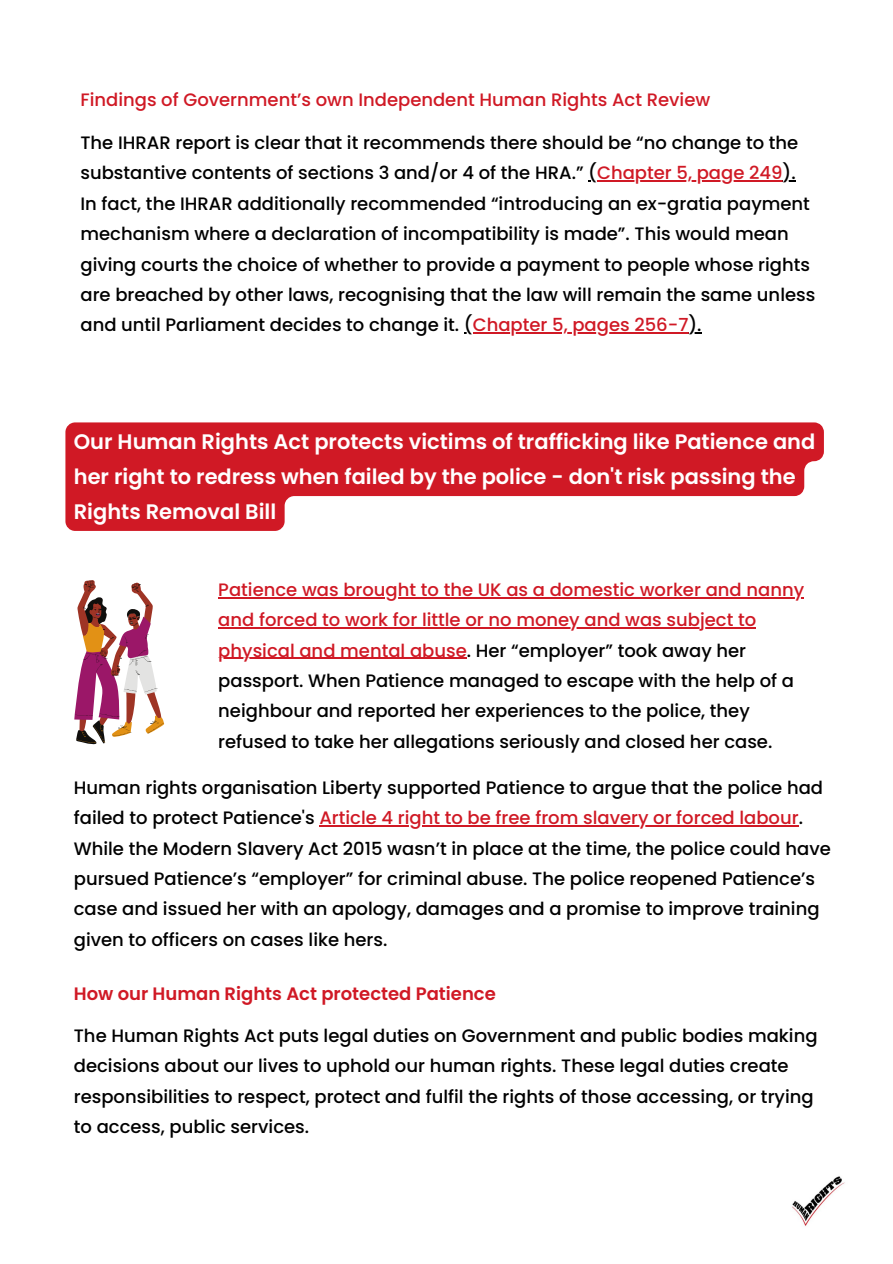
<style>
.page{position:relative;width:893px;height:1264px;background:#fff}
.page>*{position:absolute;margin:0;border:0;box-sizing:border-box;transform-origin:0 0}
.t1{font:600 21px/34.8px "Poppins";color:#fff}
.t2{font:500 18px/30.3px "Poppins";color:#000}
.t3{font:500 18px "Poppins";color:#d01925}
.t4{font:600 18px "Poppins";color:#d01925}
.s1{color:#d01925}
</style>
<div class="page">
<img style="left:792px;top:1176px;width:53px;height:50px">
<svg style="left:65px;top:422px;width:758px;height:109px;fill:#d01925"></svg>
<hr style="left:218px;top:597px;width:586px;height:1px;background:#d01925">
<hr style="left:218px;top:627px;width:538px;height:1px;background:#d01925">
<hr style="left:218px;top:658px;width:249px;height:1px;background:#d01925">
<svg style="left:75px;top:580px;width:89px;height:164px"></svg>
<hr style="left:319px;top:825px;width:479px;height:1px;background:#d01925">
<hr style="left:597px;top:181px;width:185px;height:1px;background:#d01925">
<hr style="left:472px;top:332px;width:216px;height:1px;background:#d01925">
<p class="t3" style="left:80px;top:87px;width:631px">Findings of Government’s own Independent Human Rights Act Review</p>
<p class="t2" style="left:80px;top:128px;width:736px">The IHRAR report is clear that it recommends there should be “no change to the substantive contents of sections 3 and/or 4 of the HRA.” (<span class="s1">Chapter 5, page 249</span>).<br>In fact, the IHRAR additionally recommended “introducing an ex-gratia payment mechanism where a declaration of incompatibility is made”. This would mean giving courts the choice of whether to provide a payment to people whose rights are breached by other laws, recognising that the law will remain the same unless and until Parliament decides to change it. (<span class="s1">Chapter 5, pages 256-7</span>).</p>
<p class="t1" style="left:74px;top:424px;width:743px">Our Human Rights Act protects victims of trafficking like Patience and her right to redress when failed by the police - don't risk passing the<br>Rights Removal Bill</p>
<p class="t2" style="left:218px;top:574px;width:587px"><span class="s1">Patience was brought to the UK as a domestic worker and nanny and forced to work for little or no money and was subject to physical and mental abuse</span>. Her “employer” took away her passport. When Patience managed to escape with the help of a neighbour and reported her experiences to the police, they refused to take her allegations seriously and closed her case.</p>
<p class="t2" style="left:74px;top:772px;width:758px">Human rights organisation Liberty supported Patience to argue that the police had failed to protect Patience's <span class="s1">Article 4 right to be free from slavery or forced labour</span>.<br>While the Modern Slavery Act 2015 wasn’t in place at the time, the police could have pursued Patience’s “employer” for criminal abuse. The police reopened Patience’s case and issued her with an apology, damages and a promise to improve training given to officers on cases like hers.</p>
<p class="t4" style="left:74px;top:980px;width:423px">How our Human Rights Act protected Patience</p>
<p class="t2" style="left:74px;top:1020px;width:745px">The Human Rights Act puts legal duties on Government and public bodies making decisions about our lives to uphold our human rights. These legal duties create responsibilities to respect, protect and fulfil the rights of those accessing, or trying to access, public services.</p>
</div>
